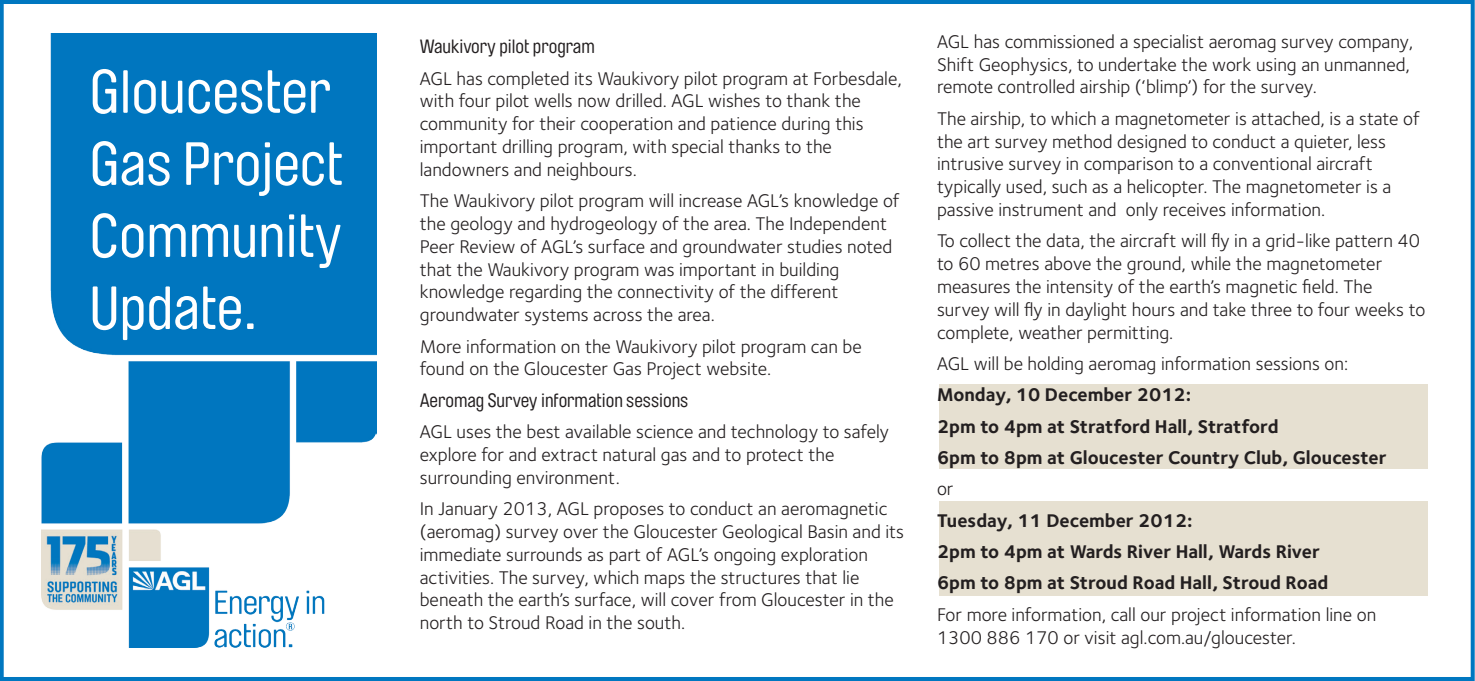
<style>
.page{position:relative;width:1475px;height:681px;background:#fff}
.page>*{position:absolute;margin:0;border:0;box-sizing:border-box;transform-origin:0 0}
.t1{font:60px/72px "Brauer Neue";color:#fff}
.t2{font:19px/22.8px "Foundry Sterling";color:#231f20}
.t3{font:700 19px/31.4px "Foundry Sterling";color:#231f20}
.t4{font:19px "Brauer Neue";color:#231f20}
</style>
<div class="page">
<div style="left:0;top:0;width:1474px;height:680px;border:4px solid #0077c0"></div>
<div style="left:938px;top:501px;width:489px;height:94px;background:#e6e0d1"></div>
<div style="left:938px;top:384px;width:489px;height:84px;background:#e6e0d1"></div>
<img style="left:42px;top:33px;width:334px;height:614px">
<h1 class="t1" style="left:89px;top:57px;width:255px">Gloucester<br>Gas Project<br>Community<br>Update.</h1>
<p class="t4" style="left:420px;top:36px;width:176px">Waukivory pilot program</p>
<p class="t2" style="left:420px;top:67px;width:483px">AGL has completed its Waukivory pilot program at Forbesdale, with four pilot wells now drilled. AGL wishes to thank the community for their cooperation and patience during this important drilling program, with special thanks to the landowners and neighbours.</p>
<p class="t2" style="left:420px;top:189px;width:481px">The Waukivory pilot program will increase AGL’s knowledge of the geology and hydrogeology of the area. The Independent Peer Review of AGL’s surface and groundwater studies noted that the Waukivory program was important in building knowledge regarding the connectivity of the different groundwater systems across the area.</p>
<p class="t2" style="left:420px;top:334px;width:443px">More information on the Waukivory pilot program can be found on the Gloucester Gas Project website.</p>
<p class="t4" style="left:420px;top:389px;width:270px">Aeromag Survey information sessions</p>
<p class="t2" style="left:420px;top:420px;width:470px">AGL uses the best available science and technology to safely explore for and extract natural gas and to protect the surrounding environment.</p>
<p class="t2" style="left:420px;top:497px;width:486px">In January 2013, AGL proposes to conduct an aeromagnetic (aeromag) survey over the Gloucester Geological Basin and its immediate surrounds as part of AGL’s ongoing exploration activities. The survey, which maps the structures that lie beneath the earth’s surface, will cover from Gloucester in the north to Stroud Road in the south.</p>
<p class="t2" style="left:936px;top:30px;width:477px">AGL has commissioned a specialist aeromag survey company,<br>Shift Geophysics, to undertake the work using an unmanned, remote controlled airship (‘blimp’) for the survey.</p>
<p class="t2" style="left:936px;top:107px;width:484px">The airship, to which a magnetometer is attached, is a state of the art survey method designed to conduct a quieter, less intrusive survey in comparison to a conventional aircraft typically used, such as a helicopter. The magnetometer is a passive instrument and only receives information.</p>
<p class="t2" style="left:936px;top:229px;width:489px">To collect the data, the aircraft will fly in a grid-like pattern 40 to 60 metres above the ground, while the magnetometer measures the intensity of the earth’s magnetic field. The survey will fly in daylight hours and take three to four weeks to complete, weather permitting.</p>
<p class="t2" style="left:936px;top:352px;width:412px">AGL will be holding aeromag information sessions on:</p>
<p class="t3" style="left:936px;top:379px;width:451px">Monday, 10 December 2012:<br>2pm to 4pm at Stratford Hall, Stratford<br>6pm to 8pm at Gloucester Country Club, Gloucester</p>
<p class="t2" style="left:936px;top:477px;width:18px">or</p>
<p class="t3" style="left:936px;top:504px;width:393px">Tuesday, 11 December 2012:<br>2pm to 4pm at Wards River Hall, Wards River<br>6pm to 8pm at Stroud Road Hall, Stroud Road</p>
<p class="t2" style="left:936px;top:602px;width:441px">For more information, call our project information line on<br>1300 886 170 or visit agl.com.au/gloucester.</p>
</div>
